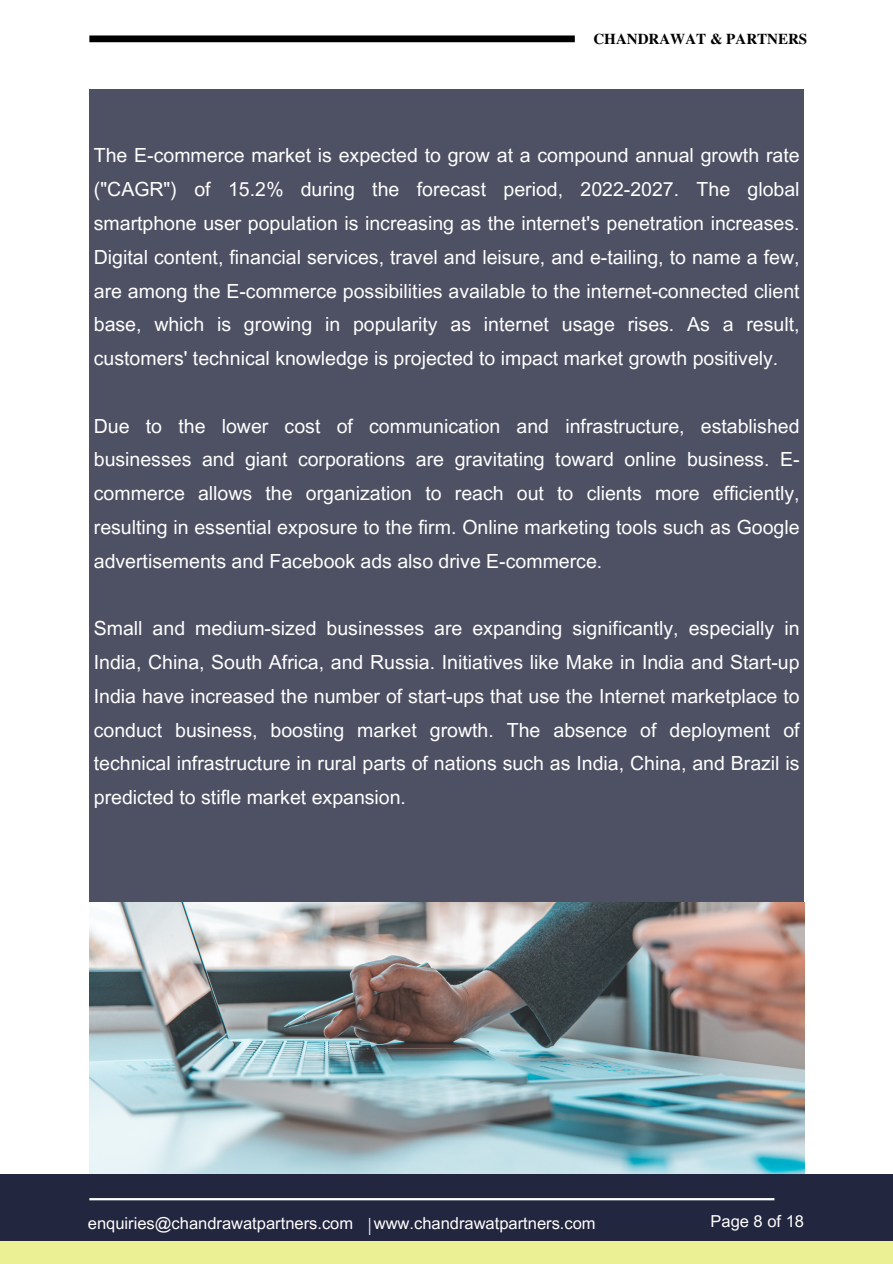
<style>
.page{position:relative;width:893px;height:1264px;background:#fff}
.page>*{position:absolute;margin:0;border:0;box-sizing:border-box;transform-origin:0 0}
.t1{font:19.5px/33.8px "Arial MT Pro";color:#fff;text-align:justify}
.t2{font:16.5px "Arial MT Pro";color:#fff}
.t3{font:700 15px "Te X Gyre Termes";color:#000}
.s1{font-family:"Glacial Indifference";font-size:18px}
</style>
<div class="page">
<div style="left:0;top:1174px;width:892px;height:89px;background:#22263e"></div>
<div style="left:89px;top:89px;width:715px;height:812px;background:#4e5164"></div>
<hr style="left:89px;top:1197px;width:685px;height:3px;background:#fff">
<img style="left:89px;top:902px;width:715px;height:271px">
<div style="left:0;top:1240px;width:892px;height:23px;background:#ebf094"></div>
<div style="left:89px;top:35px;width:485px;height:7px;background:#000"></div>
<p class="t3" style="left:593px;top:28px;width:215px">CHANDRAWAT &amp; PARTNERS</p>
<p class="t1" style="left:94px;top:141px;width:707px">The E-commerce market is expected to grow at a compound annual growth rate ("CAGR") of 15.2% during the forecast period, 2022-2027. The global smartphone user population is increasing as the internet's penetration increases.<br>Digital content, financial services, travel and leisure, and e-tailing, to name a few, are among the E-commerce possibilities available to the internet-connected client base, which is growing in popularity as internet usage rises. As a result, customers' technical knowledge is projected to impact market growth positively.</p>
<p class="t1" style="left:94px;top:411px;width:707px">Due to the lower cost of communication and infrastructure, established businesses and giant corporations are gravitating toward online business. E&shy;commerce allows the organization to reach out to clients more efficiently, resulting in essential exposure to the firm. Online marketing tools such as Google advertisements and Facebook ads also drive E-commerce.</p>
<p class="t1" style="left:94px;top:614px;width:707px">Small and medium-sized businesses are expanding significantly, especially in India, China, South Africa, and Russia. Initiatives like Make in India and Start-up India have increased the number of start-ups that use the Internet marketplace to conduct business, boosting market growth. The absence of deployment of technical infrastructure in rural parts of nations such as India, China, and Brazil is predicted to stifle market expansion.</p>
<p class="t2" style="left:88px;top:1216px;width:509px">enquiries@chandrawatpartners.com <span class="s1">|</span>www.chandrawatpartners.com</p>
<p class="t2" style="left:710px;top:1214px;width:95px">Page 8 of 18</p>
</div>
